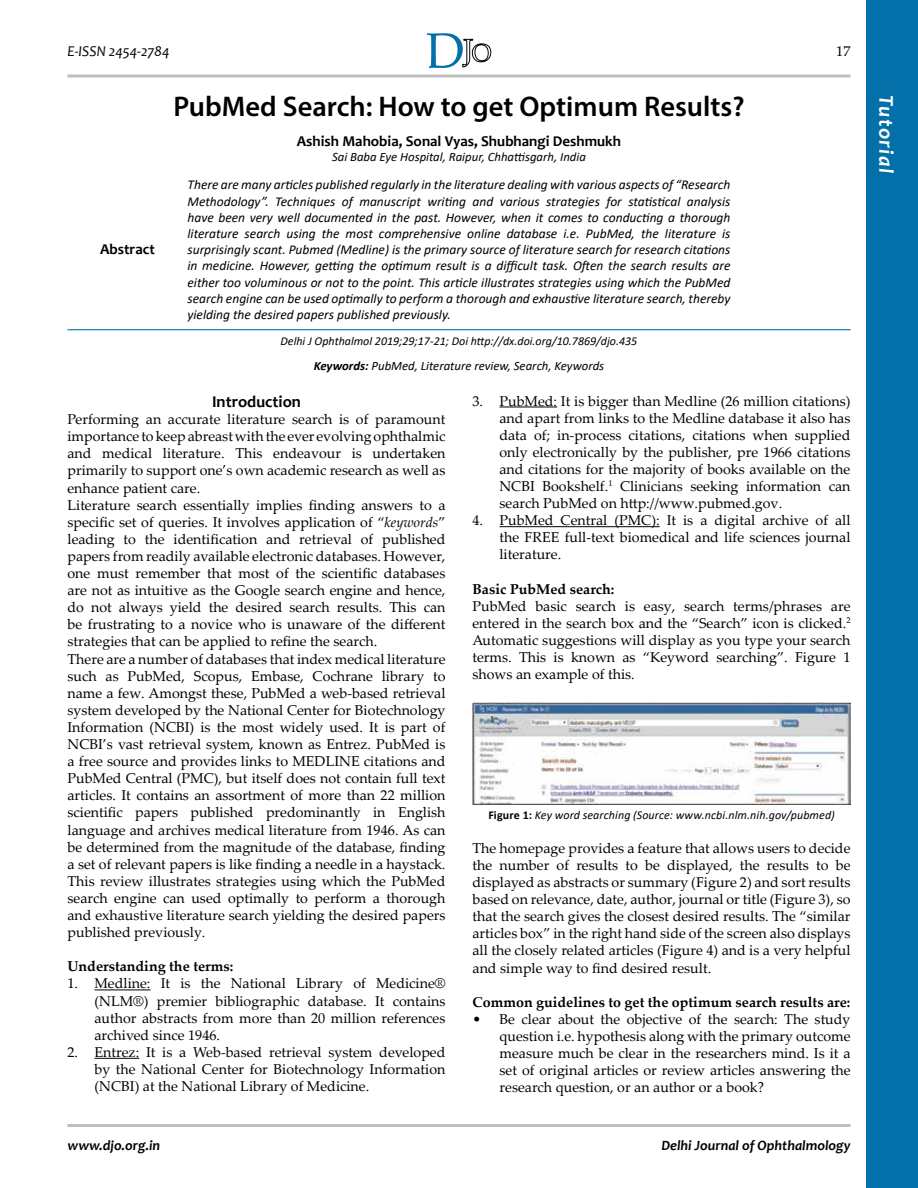
<style>
.page{position:relative;width:918px;height:1188px;background:#fff}
.page>*{position:absolute;margin:0;border:0;box-sizing:border-box;transform-origin:0 0}
.t1{font:600 28.5px "Myriad Pro";color:#000}
.t2{font:italic 700 21px "Candara";letter-spacing:.06em;color:#fff}
.t3{font:700 16.5px "Candara";color:#000}
.t4{font:700 15px "Candara";color:#000}
.t5{font:italic 15px "Candara";color:#000}
.t6{font:14.25px/17.1px "Palatino Linotype";color:#000;text-align:justify}
.t7{font:700 14.25px "Palatino Linotype";color:#000}
.t8{font:italic 700 14.25px "Candara";color:#000}
.t9{font:italic 13.5px/16.2px "Calibri";color:#000;text-align:justify}
.t10{font:italic 12.75px "Calibri";color:#000}
.t11{font:italic 12px "Calibri";color:#000}
.s1{font-weight:700}
.s2{font-style:italic}
.s3{font-weight:700;font-style:normal}
</style>
<div class="page">
<hr style="left:68px;top:74px;width:782px;height:3px;background:#bcbec0">
<hr style="left:68px;top:1124px;width:782px;height:3px;background:#bcbec0">
<svg style="left:427px;top:33px;width:64px;height:35px"></svg>
<hr style="left:94px;top:989px;width:56px;height:1px;background:#000">
<hr style="left:94px;top:1058px;width:45px;height:1px;background:#000">
<hr style="left:68px;top:329px;width:782px;height:1px;background:#0370a9">
<hr style="left:500px;top:407px;width:57px;height:1px;background:#000">
<hr style="left:500px;top:526px;width:160px;height:1px;background:#000">
<img style="left:473px;top:702px;width:377px;height:102px">
<div style="left:867px;top:0;width:51px;height:1188px;background:#0370a9"></div>
<p class="t5" style="left:68px;top:42px;width:104px">E-ISSN 2454-2784</p>
<p class="t6" style="left:836px;top:42px;width:16px">17</p>
<h1 class="t1" style="left:173px;top:88px;width:573px">PubMed Search: How to get Optimum Results?</h1>
<p class="t4" style="left:297px;top:132px;width:326px">Ashish Mahobia, Sonal Vyas, Shubhangi Deshmukh</p>
<p class="t10" style="left:332px;top:148px;width:255px">Sai Baba Eye Hospital, Raipur, Chhattisgarh, India</p>
<p class="t9" style="left:188px;top:176px;width:545px">There are many articles published regularly in the literature dealing with various aspects of “Research Methodology”. Techniques of manuscript writing and various strategies for statistical analysis have been very well documented in the past. However, when it comes to conducting a thorough literature search using the most comprehensive online database i.e. PubMed, the literature is surprisingly scant. Pubmed (Medline) is the primary source of literature search for research citations in medicine. However, getting the optimum result is a difficult task. Often the search results are either too voluminous or not to the point. This article illustrates strategies using which the PubMed search engine can be used optimally to perform a thorough and exhaustive literature search, thereby yielding the desired papers published previously.</p>
<p class="t11" style="left:281px;top:333px;width:358px">Delhi J Ophthalmol 2019;29;17-21; Doi http://dx.doi.org/10.7869/djo.435</p>
<p class="t10" style="left:314px;top:357px;width:292px"><span class="s1">Keywords:</span> PubMed, Literature review, Search, Keywords</p>
<p class="t6" style="left:499px;top:392px;width:353px;text-indent:-27px">3. PubMed: It is bigger than Medline (26 million citations) and apart from links to the Medline database it also has data of; in-process citations, citations when supplied only electronically by the publisher, pre 1966 citations and citations for the majority of books available on the NCBI Bookshelf.<sup>1</sup> Clinicians seeking information can search PubMed on http://www.pubmed.gov.</p>
<p class="t6" style="left:500px;top:511px;width:353px;text-indent:-27px">4. PubMed Central (PMC): It is a digital archive of all the FREE full-text biomedical and life sciences journal literature.</p>
<p class="t7" style="left:473px;top:579px;width:143px">Basic PubMed search:</p>
<p class="t6" style="left:472px;top:597px;width:380px">PubMed basic search is easy, search terms/phrases are entered in the search box and the “Search” icon is clicked.<sup>2<br></sup>Automatic suggestions will display as you type your search terms. This is known as “Keyword searching”. Figure 1 shows an example of this.</p>
<p class="t4" style="left:100px;top:240px;width:56px">Abstract</p>
<p class="t3" style="left:212px;top:391px;width:90px">Introduction</p>
<p class="t6" style="left:67px;top:410px;width:380px;text-align:left">Performing an accurate literature search is of paramount importance tokeepabreastwiththe ever evolvingophthalmic and medical literature. This endeavour is undertaken primarily to support one’s own academic research as well as enhance patient care.<br>Literature search essentially implies finding answers to a specific set of queries. It involves application of “<span class="s2">keywords</span>” leading to the identification and retrieval of published papers from readily available electronic databases. However, one must remember that most of the scientific databases are not as intuitive as the Google search engine and hence, do not always yield the desired search results. This can be frustrating to a novice who is unaware of the different strategies that can be applied to refine the search.<br>There are a number of databases that index medical literature such as PubMed, Scopus, Embase, Cochrane library to name a few. Amongst these, PubMed a web-based retrieval system developed by the National Center for Biotechnology Information (NCBI) is the most widely used. It is part of NCBI’s vast retrieval system, known as Entrez. PubMed is a free source and provides links to MEDLINE citations and PubMed Central (PMC), but itself does not contain full text articles. It contains an assortment of more than 22 million scientific papers published predominantly in English language and archives medical literature from 1946. As can be determined from the magnitude of the database, finding a set of relevant papers is like finding a needle in a haystack.<br>This review illustrates strategies using which the PubMed search engine can used optimally to perform a thorough and exhaustive literature search yielding the desired papers published previously.</p>
<p class="t7" style="left:68px;top:956px;width:167px">Understanding the terms:</p>
<p class="t6" style="left:95px;top:975px;width:353px;text-indent:-27px">1. Medline: It is the National Library of Medicine® (NLM®) premier bibliographic database. It contains author abstracts from more than 20 million references archived since 1946.</p>
<p class="t6" style="left:94px;top:1043px;width:353px;text-indent:-27px">2. Entrez: It is a Web-based retrieval system developed by the National Center for Biotechnology Information (NCBI) at the National Library of Medicine.</p>
<p class="t11" style="left:488px;top:806px;width:348px"><span class="s3">Figure 1:</span> Key word searching (Source: www.ncbi.nlm.nih.gov/pubmed)</p>
<p class="t6" style="left:472px;top:839px;width:380px">The homepage provides a feature that allows users to decide the number of results to be displayed, the results to be displayed as abstracts or summary (Figure 2) and sort results based on relevance, date, author, journal or title (Figure 3), so that the search gives the closest desired results. The “similar articles box” in the right hand side of the screen also displays all the closely related articles (Figure 4) and is a very helpful and simple way to find desired result.</p>
<p class="t7" style="left:473px;top:992px;width:379px">Common guidelines to get the optimum search results are:</p>
<p class="t6" style="left:500px;top:1010px;width:353px;text-indent:-27px">• Be clear about the objective of the search: The study question i.e. hypothesis along with the primary outcome measure much be clear in the researchers mind. Is it a set of original articles or review articles answering the research question, or an author or a book?</p>
<p class="t8" style="left:68px;top:1137px;width:94px">www.djo.org.in</p>
<p class="t8" style="left:661px;top:1137px;width:191px">Delhi Journal of Ophthalmology</p>
<h2 class="t2" style="left:899px;top:94px;width:80px;rotate:90deg">Tutorial</h2>
</div>
